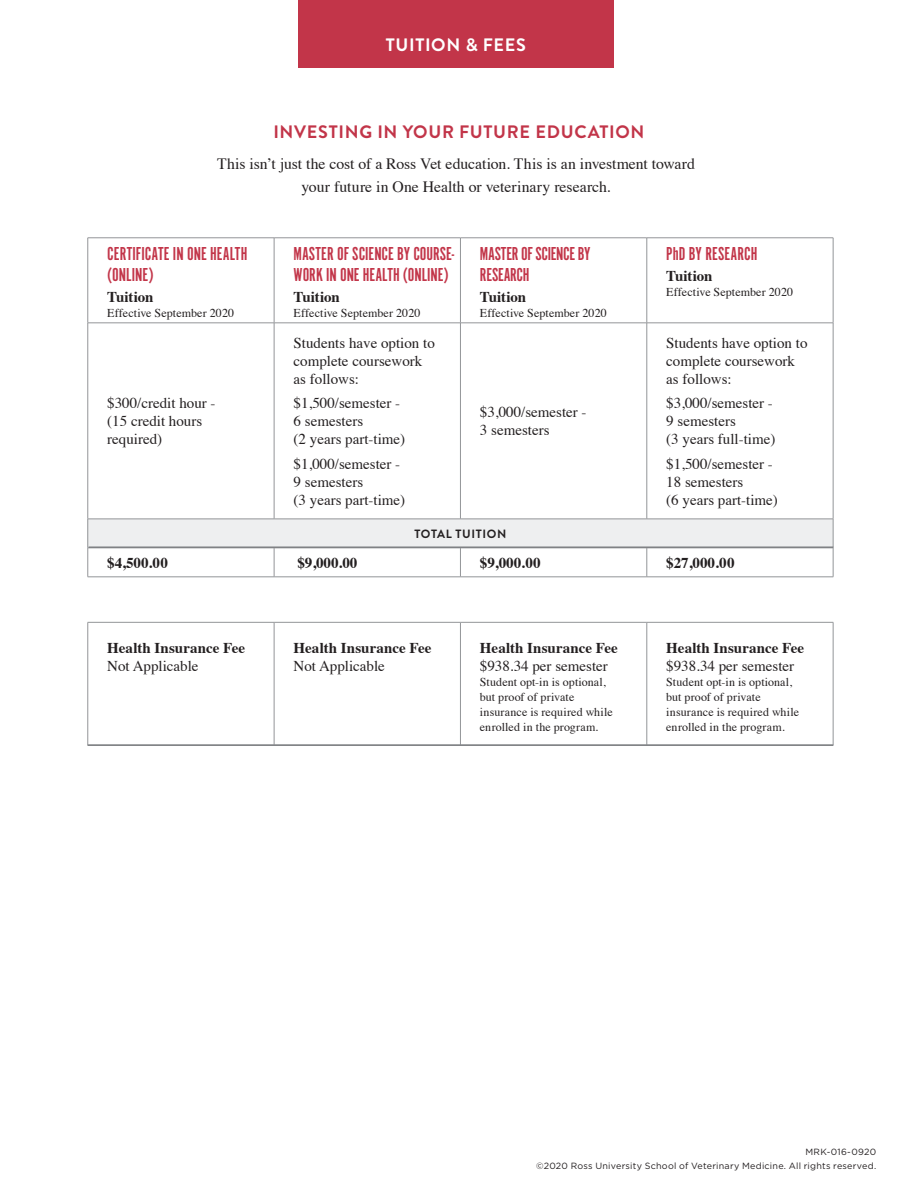
<style>
.page{position:relative;width:918px;height:1188px;background:#fff}
.page>*{position:absolute;margin:0;border:0;box-sizing:border-box;transform-origin:0 0}
.t1{font:19.5px/21px "Alternate Got No 1 D";color:#c23549}
.t2{font:700 18px "Brandon Grotesque";letter-spacing:.04em;color:#c23549}
.t3{font:700 18px "Brandon Grotesque";letter-spacing:.04em;color:#fff}
.t4{font:15.75px/22.5px "Times";letter-spacing:-.005em;color:#231f20;text-align:center}
.t5{font:15px/18px "Times";color:#231f20}
.t6{font:700 15px "Times";color:#231f20}
.t7{font:12px/15px "Times";letter-spacing:.01em;color:#231f20}
.t8{font:700 12px "Brandon Grotesque";letter-spacing:.055em;color:#231f20}
.t9{font:9px "Gotham HTF";letter-spacing:.025em;color:#231f20}
</style>
<div class="page">
<div style="left:88px;top:519px;width:745px;height:29px;background:#eeeff0"></div>
<hr style="left:88px;top:238px;width:1px;height:85px;background:#939598">
<hr style="left:460px;top:238px;width:1px;height:85px;background:#939598">
<hr style="left:647px;top:238px;width:1px;height:85px;background:#939598">
<hr style="left:833px;top:238px;width:1px;height:85px;background:#939598">
<hr style="left:88px;top:323px;width:186px;height:1px;background:#939598">
<hr style="left:88px;top:323px;width:1px;height:196px;background:#939598">
<hr style="left:274px;top:323px;width:186px;height:1px;background:#939598">
<hr style="left:460px;top:323px;width:187px;height:1px;background:#939598">
<hr style="left:460px;top:323px;width:1px;height:196px;background:#939598">
<hr style="left:647px;top:323px;width:186px;height:1px;background:#939598">
<hr style="left:647px;top:323px;width:1px;height:196px;background:#939598">
<hr style="left:833px;top:323px;width:1px;height:196px;background:#939598">
<hr style="left:88px;top:519px;width:186px;height:1px;background:#939598">
<hr style="left:274px;top:519px;width:186px;height:1px;background:#939598">
<hr style="left:460px;top:519px;width:187px;height:1px;background:#939598">
<hr style="left:647px;top:519px;width:186px;height:1px;background:#939598">
<hr style="left:88px;top:548px;width:186px;height:1px;background:#939598">
<svg style="left:88px;top:519px;width:1px;height:58px"></svg>
<hr style="left:274px;top:548px;width:186px;height:1px;background:#939598">
<hr style="left:460px;top:548px;width:187px;height:1px;background:#939598">
<svg style="left:460px;top:549px;width:1px;height:28px"></svg>
<hr style="left:647px;top:548px;width:186px;height:1px;background:#939598">
<svg style="left:647px;top:548px;width:1px;height:29px"></svg>
<svg style="left:833px;top:519px;width:1px;height:58px"></svg>
<hr style="left:88px;top:577px;width:186px;height:1px;background:#939598">
<hr style="left:274px;top:577px;width:186px;height:1px;background:#939598">
<hr style="left:460px;top:577px;width:187px;height:1px;background:#939598">
<hr style="left:647px;top:577px;width:186px;height:1px;background:#939598">
<hr style="left:88px;top:238px;width:186px;height:1px;background:#939598">
<hr style="left:274px;top:238px;width:186px;height:1px;background:#939598">
<hr style="left:274px;top:238px;width:1px;height:85px;background:#939598">
<hr style="left:460px;top:238px;width:187px;height:1px;background:#939598">
<hr style="left:647px;top:238px;width:186px;height:1px;background:#939598">
<hr style="left:274px;top:323px;width:1px;height:196px;background:#939598">
<svg style="left:274px;top:548px;width:1px;height:29px"></svg>
<hr style="left:88px;top:622px;width:186px;height:1px;background:#939598">
<hr style="left:88px;top:623px;width:1px;height:122px;background:#939598">
<hr style="left:274px;top:622px;width:186px;height:1px;background:#939598">
<hr style="left:460px;top:622px;width:187px;height:1px;background:#939598">
<hr style="left:460px;top:623px;width:1px;height:122px;background:#939598">
<hr style="left:647px;top:622px;width:186px;height:1px;background:#939598">
<hr style="left:647px;top:623px;width:1px;height:122px;background:#939598">
<hr style="left:833px;top:623px;width:1px;height:122px;background:#939598">
<hr style="left:274px;top:623px;width:1px;height:122px;background:#939598">
<div style="left:298px;top:0;width:316px;height:68px;background:#c23549"></div>
<hr style="left:88px;top:744px;width:745px;height:2px;background:#808285">
<hr style="left:89px;top:546px;width:744px;height:2px;background:#808285">
<p class="t3" style="left:386px;top:32px;width:142px">TUITION &amp; FEES</p>
<p class="t2" style="left:273px;top:119px;width:373px">INVESTING IN YOUR FUTURE EDUCATION</p>
<p class="t4" style="left:217px;top:151px;width:479px">This isn’t just the cost of a Ross Vet education. This is an investment toward your future in One Health or veterinary research.</p>
<p class="t1" style="left:107px;top:243px;width:142px">CERTIFICATE IN ONE HEALTH (ONLINE)</p>
<p class="t6" style="left:107px;top:282px;width:48px">Tuition</p>
<p class="t7" style="left:107px;top:304px;width:128px">Effective September 2020</p>
<p class="t5" style="left:107px;top:393px;width:110px">$300/credit hour -</p>
<p class="t5" style="left:107px;top:411px;width:96px">(15 credit hours</p>
<p class="t5" style="left:107px;top:429px;width:56px">required)</p>
<p class="t1" style="left:294px;top:243px;width:162px">MASTER OF SCIENCE BY COURSE-<br>WORK IN ONE HEALTH (ONLINE)</p>
<p class="t6" style="left:294px;top:282px;width:48px">Tuition</p>
<p class="t7" style="left:294px;top:304px;width:128px">Effective September 2020</p>
<p class="t5" style="left:294px;top:332px;width:143px">Students have option to complete coursework as follows:</p>
<p class="t5" style="left:294px;top:393px;width:113px">$1,500/semester -<br>6 semesters<br>(2 years part-time)</p>
<p class="t5" style="left:294px;top:454px;width:113px">$1,000/semester -<br>9 semesters<br>(3 years part-time)</p>
<p class="t1" style="left:480px;top:243px;width:112px">MASTER OF SCIENCE BY<br>RESEARCH</p>
<p class="t6" style="left:480px;top:282px;width:48px">Tuition</p>
<p class="t7" style="left:480px;top:304px;width:128px">Effective September 2020</p>
<p class="t5" style="left:480px;top:402px;width:108px">$3,000/semester -<br>3 semesters</p>
<p class="t8" style="left:415px;top:525px;width:93px">TOTAL TUITION</p>
<p class="t1" style="left:666px;top:243px;width:93px">PhD BY RESEARCH</p>
<p class="t6" style="left:666px;top:261px;width:48px">Tuition</p>
<p class="t7" style="left:666px;top:283px;width:128px">Effective September 2020</p>
<p class="t5" style="left:666px;top:332px;width:143px">Students have option to complete coursework as follows:</p>
<p class="t5" style="left:666px;top:393px;width:111px">$3,000/semester -<br>9 semesters<br>(3 years full-time)</p>
<p class="t5" style="left:666px;top:454px;width:113px">$1,500/semester -<br>18 semesters<br>(6 years part-time)</p>
<p class="t6" style="left:107px;top:549px;width:62px">$4,500.00</p>
<p class="t6" style="left:297px;top:549px;width:61px">$9,000.00</p>
<p class="t6" style="left:480px;top:549px;width:62px">$9,000.00</p>
<p class="t6" style="left:666px;top:549px;width:70px">$27,000.00</p>
<p class="t6" style="left:107px;top:634px;width:139px">Health Insurance Fee</p>
<p class="t5" style="left:107px;top:656px;width:93px">Not Applicable</p>
<p class="t6" style="left:294px;top:634px;width:139px">Health Insurance Fee</p>
<p class="t5" style="left:294px;top:656px;width:93px">Not Applicable</p>
<p class="t6" style="left:480px;top:634px;width:139px">Health Insurance Fee</p>
<p class="t5" style="left:480px;top:656px;width:129px">$938.34 per semester</p>
<p class="t7" style="left:480px;top:674px;width:134px">Student opt-in is optional, but proof of private insurance is required while enrolled in the program.</p>
<p class="t6" style="left:666px;top:634px;width:139px">Health Insurance Fee</p>
<p class="t5" style="left:666px;top:656px;width:129px">$938.34 per semester</p>
<p class="t7" style="left:666px;top:674px;width:134px">Student opt-in is optional, but proof of private insurance is required while enrolled in the program.</p>
<p class="t9" style="left:805px;top:1147px;width:72px">MRK-016-0920</p>
<p class="t9" style="left:536px;top:1161px;width:342px">©2020 Ross University School of Veterinary Medicine. All rights reserved.</p>
</div>
